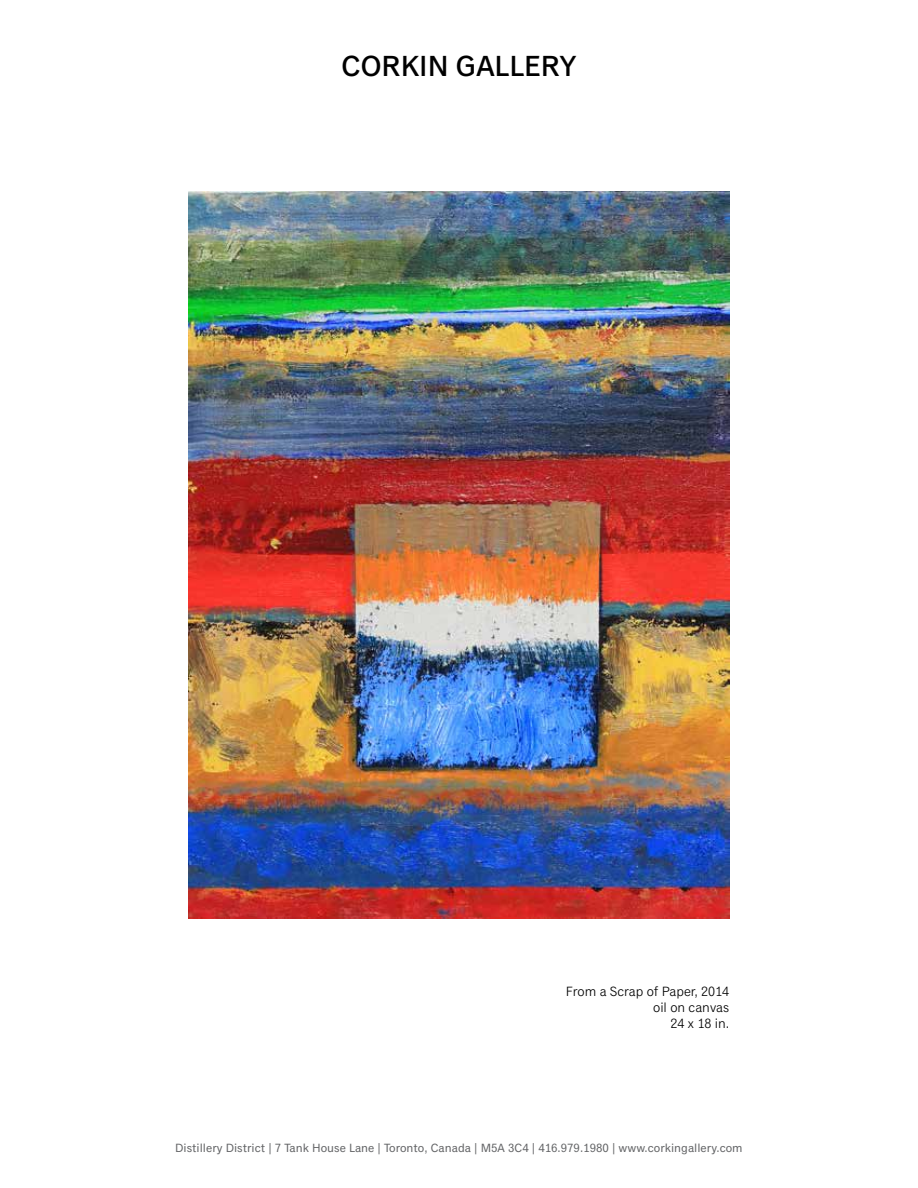
<style>
.page{position:relative;width:918px;height:1188px;background:#fff}
.page>*{position:absolute;margin:0;border:0;box-sizing:border-box;transform-origin:0 0}
.t1{font:500 29.25px "Classic Grotesque Pro";color:#000}
.t2{font:13.5px/16.2px "Classic Grotesque Pro";color:#000;text-align:right}
.t3{font:12px "Classic Grotesque Pro";color:#636466}
</style>
<div class="page">
<img style="left:189px;top:191px;width:540px;height:728px">
<h1 class="t1" style="left:341px;top:50px;width:237px">CORKIN GALLERY</h1>
<p class="t2" style="left:566px;top:983px;width:165px">From a Scrap of Paper, 2014 oil on canvas<br>24 x 18 in.</p>
<p class="t3" style="left:175px;top:1141px;width:569px">Distillery District | 7 Tank House Lane | Toronto, Canada | M5A 3C4 | 416.979.1980 | www.corkingallery.com</p>
</div>
